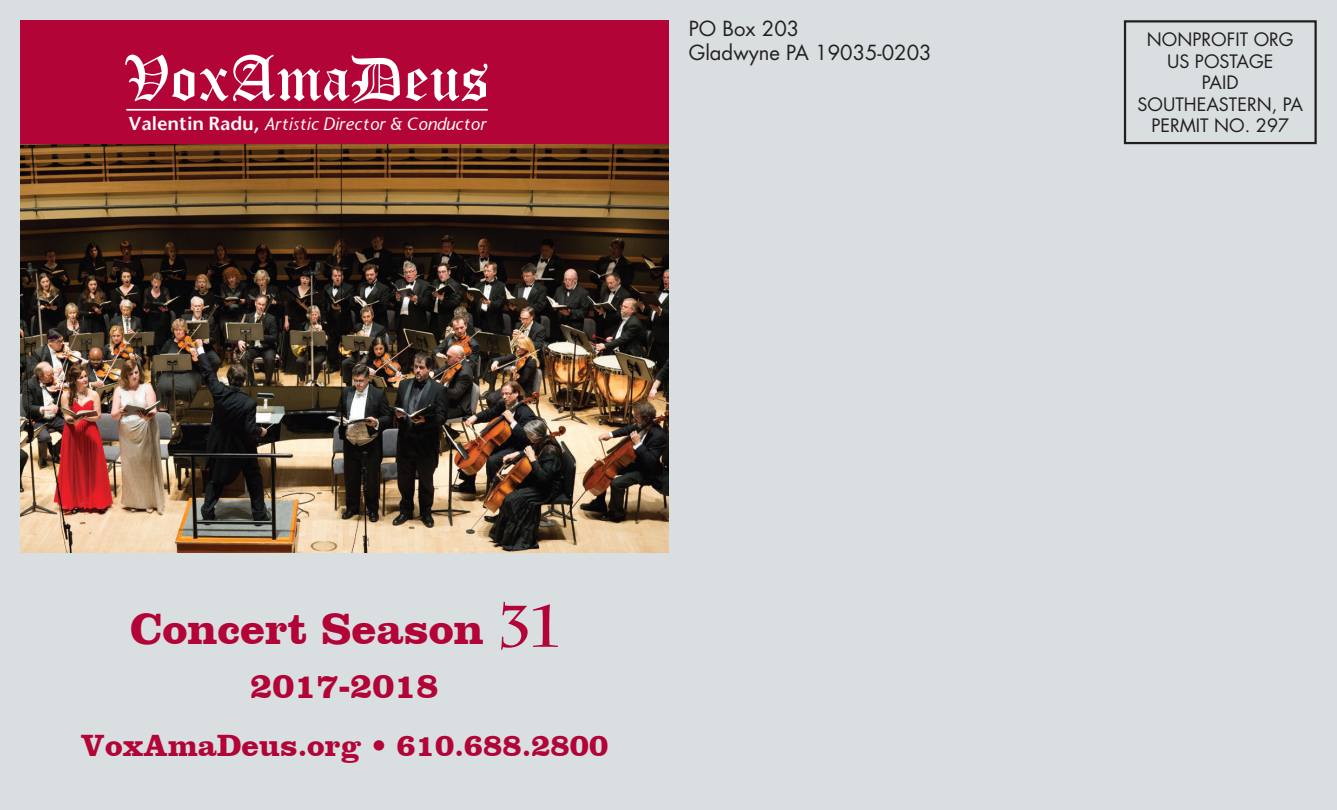
<style>
.page{position:relative;width:1337px;height:810px;background:#fff}
.page>*{position:absolute;margin:0;border:0;box-sizing:border-box;transform-origin:0 0}
.t1{font:63px "Old English Text";color:#fff}
.t2{font:700 45px "Clarendon";color:#b30437}
.t3{font:700 36px "Clarendon";color:#b30437}
.t4{font:700 31.5px "Clarendon";color:#b30437}
.t5{font:20.25px/24.3px "Futura";color:#231f20}
.t6{font:18px/21.6px "Futura";color:#231f20;text-align:center}
.t7{font:italic 500 17.55px "Stone Sans";color:#fff}
.s1{font-family:"Stone Sans Semi Boold";font-weight:400;font-style:normal;font-size:18px}
.s2{font-family:"Charlemagne Std";font-size:58.5px}
</style>
<div class="page">
<div style="left:0;top:0;width:1336px;height:810px;background:#d9dfe1"></div>
<img style="left:20px;top:144px;width:648px;height:408px">
<div style="left:20px;top:20px;width:648px;height:124px;background:#b30437"></div>
<div style="left:1123px;top:20px;width:193px;height:124px;border:2px solid #231f20"></div>
<hr style="left:126px;top:109px;width:362px;height:2px;background:#fff">
<h1 class="t1" style="left:124px;top:38px;width:367px">VoxAmaDeus</h1>
<p class="t7" style="left:128px;top:113px;width:359px"><span class="s1">Valentin Radu,</span> Artistic Director &amp; Conductor</p>
<p class="t5" style="left:688px;top:17px;width:244px">PO Box 203<br>Gladwyne PA 19035-0203</p>
<p class="t6" style="left:1137px;top:29px;width:167px">NONPROFIT ORG<br>US POSTAGE<br>PAID<br>SOUTHEASTERN, PA<br>PERMIT NO. 297</p>
<h2 class="t2" style="left:130px;top:602px;width:430px">Concert Season <span class="s2">31</span></h2>
<h3 class="t3" style="left:250px;top:664px;width:189px">2017-2018</h3>
<h3 class="t4" style="left:81px;top:726px;width:529px">VoxAmaDeus.org • 610.688.2800</h3>
</div>
